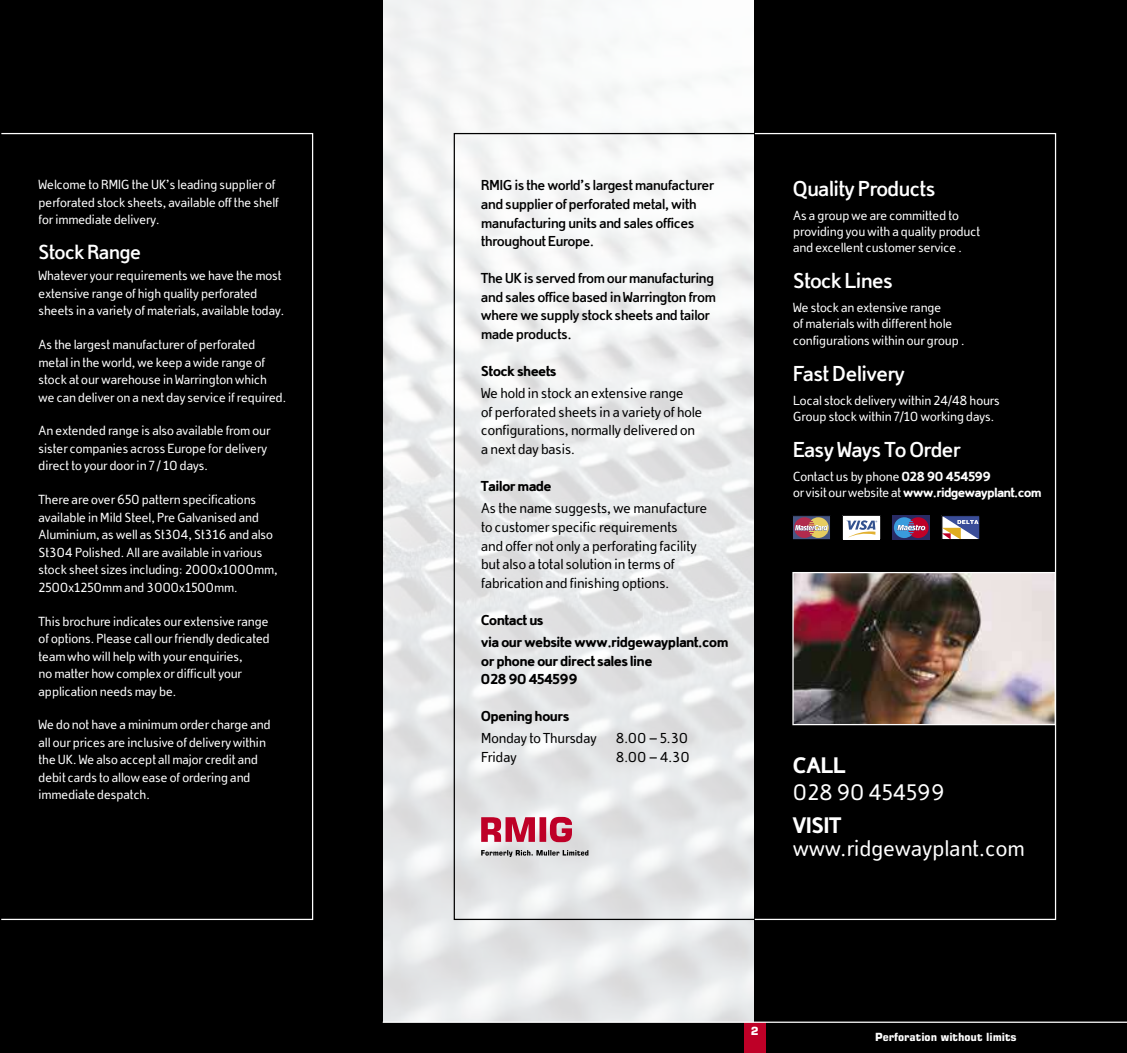
<style>
.page{position:relative;width:1127px;height:1053px;background:#fff}
.page>*{position:absolute;margin:0;border:0;box-sizing:border-box;transform-origin:0 0}
.t1{font:23.38px "Domestos 98";letter-spacing:.01em;color:#fff}
.t2{font:900 23.38px "Domestos 98";color:#fff}
.t3{font:700 22.5px "Domestos 98";color:#fff}
.t4{font:700 21.25px "Domestos 98";color:#fff}
.t5{font:15px/18.8px "Domestos 98";color:#000}
.t6{font:700 15px/18.8px "Domestos 98";color:#000}
.t7{font:900 15px/22.2px "Domestos 98";color:#000}
.t8{font:13.75px/17.5px "Domestos 98";color:#fff}
.t9{font:700 11.25px "Square 721 BT";color:#fff;scale:.95 1}
.t10{font:700 11.25px "Square 721 BT";color:#fff}
.s1{font-weight:900}
</style>
<div class="page">
<img style="left:383px;top:0;width:372px;height:1021px">
<div style="left:0;top:0;width:383px;height:1052px;background:#000"></div>
<div style="left:755px;top:0;width:372px;height:1052px;background:#000"></div>
<img style="left:794px;top:574px;width:260px;height:149px">
<div style="left:792px;top:572px;width:264px;height:153px;border:1px solid #fff"></div>
<div style="left:380px;top:1022px;width:747px;height:30px;background:#000"></div>
<div style="left:792px;top:515px;width:38px;height:24px;border:1px solid #000"></div>
<svg style="left:794px;top:517px;width:35px;height:21px"></svg>
<svg style="left:943px;top:517px;width:35px;height:20px"></svg>
<div style="left:941px;top:515px;width:39px;height:24px;border:1px solid #000"></div>
<div style="left:892px;top:515px;width:38px;height:24px;background:#292b64"></div>
<svg style="left:894px;top:517px;width:34px;height:21px"></svg>
<div style="left:842px;top:515px;width:39px;height:24px;border:1px solid #000"></div>
<div style="left:843px;top:516px;width:37px;height:23px;background:#fff"></div>
<svg style="left:846px;top:520px;width:32px;height:18px"></svg>
<svg style="left:481px;top:816px;width:91px;height:26px;background:#ce5972"></svg>
<svg style="left:481px;top:850px;width:107px;height:7px"></svg>
<div style="left:744px;top:1022px;width:21px;height:30px;background:#be0027"></div>
<hr style="left:383px;top:1021px;width:744px;height:1px;background:#fff">
<p class="t8" style="left:39px;top:177px;width:242px">Welcome to RMIG the UK’s leading supplier of perforated stock sheets, available off the shelf for immediate delivery.</p>
<h3 class="t4" style="left:39px;top:244px;width:104px">Stock Range</h3>
<p class="t8" style="left:39px;top:268px;width:247px">Whatever your requirements we have the most extensive range of high quality perforated sheets in a variety of materials, available today.</p>
<p class="t8" style="left:39px;top:337px;width:249px">As the largest manufacturer of perforated metal in the world, we keep a wide range of stock at our warehouse in Warrington which we can deliver on a next day service if required.</p>
<p class="t8" style="left:39px;top:423px;width:233px">An extended range is also available from our sister companies across Europe for delivery direct to your door in 7 / 10 days.</p>
<p class="t8" style="left:39px;top:492px;width:241px">There are over 650 pattern specifications available in Mild Steel, Pre Galvanised and Aluminium, as well as St304, St316 and also St304 Polished. All are available in various stock sheet sizes including: 2000x1000mm, 2500x1250mm and 3000x1500mm.</p>
<p class="t8" style="left:39px;top:613px;width:232px">This brochure indicates our extensive range of options. Please call our friendly dedicated team who will help with your enquiries,<br>no matter how complex or difficult your application needs may be.</p>
<p class="t8" style="left:39px;top:717px;width:233px">We do not have a minimum order charge and all our prices are inclusive of delivery within the UK. We also accept all major credit and debit cards to allow ease of ordering and immediate despatch.</p>
<p class="t6" style="left:481px;top:177px;width:234px">RMIG is the world’s largest manufacturer and supplier of perforated metal, with manufacturing units and sales offices throughout Europe.</p>
<p class="t6" style="left:481px;top:270px;width:236px">The UK is served from our manufacturing and sales office based in Warrington from where we supply stock sheets and tailor made products.</p>
<p class="t7" style="left:481px;top:361px;width:77px">Stock sheets</p>
<p class="t5" style="left:481px;top:384px;width:222px">We hold in stock an extensive range<br>of perforated sheets in a variety of hole configurations, normally delivered on a next day basis.</p>
<p class="t7" style="left:481px;top:476px;width:72px">Tailor made</p>
<p class="t5" style="left:481px;top:499px;width:227px">As the name suggests, we manufacture to customer specific requirements<br>and offer not only a perforating facility but also a total solution in terms of fabrication and finishing options.</p>
<p class="t7" style="left:481px;top:609px;width:248px">Contact us<br>via our website www.ridgewayplant.com</p>
<p class="t7" style="left:481px;top:652px;width:172px;line-height:18.8px">or phone our direct sales line<br>028 90 454599</p>
<p class="t7" style="left:481px;top:706px;width:90px">Opening hours</p>
<p class="t5" style="left:481px;top:729px;width:117px">Monday to Thursday</p>
<p class="t5" style="left:616px;top:729px;width:74px">8.00 – 5.30</p>
<p class="t5" style="left:481px;top:748px;width:37px">Friday</p>
<p class="t5" style="left:616px;top:748px;width:75px">8.00 – 4.30</p>
<h2 class="t3" style="left:793px;top:180px;width:144px">Quality Products</h2>
<p class="t8" style="left:793px;top:208px;width:188px;line-height:16.2px">As a group we are committed to providing you with a quality product and excellent customer service .</p>
<h2 class="t3" style="left:793px;top:273px;width:101px">Stock Lines</h2>
<p class="t8" style="left:793px;top:300px;width:173px;line-height:16.2px">We stock an extensive range<br>of materials with different hole configurations within our group .</p>
<h2 class="t3" style="left:793px;top:365px;width:113px">Fast Delivery</h2>
<p class="t8" style="left:793px;top:393px;width:208px;line-height:16.2px">Local stock delivery within 24/48 hours<br>Group stock within 7/10 working days.</p>
<h2 class="t3" style="left:793px;top:441px;width:169px">Easy Ways To Order</h2>
<p class="t8" style="left:793px;top:469px;width:250px;line-height:16.2px">Contact us by phone <span class="s1">028 90 454599<br></span>or visit our website at <span class="s1">www.ridgewayplant.com</span></p>
<h1 class="t2" style="left:793px;top:756px;width:54px">CALL</h1>
<h1 class="t1" style="left:793px;top:783px;width:153px">028 90 454599</h1>
<h1 class="t2" style="left:793px;top:817px;width:49px">VISIT</h1>
<h1 class="t1" style="left:793px;top:839px;width:233px">www.ridgewayplant.com</h1>
<p class="t10" style="left:751px;top:1024px;width:9px">2</p>
<p class="t10" style="left:751px;top:1026px;width:9px">4</p>
<p class="t9" style="left:875px;top:1030px;width:151px">Perforation without limits</p>
</div>
